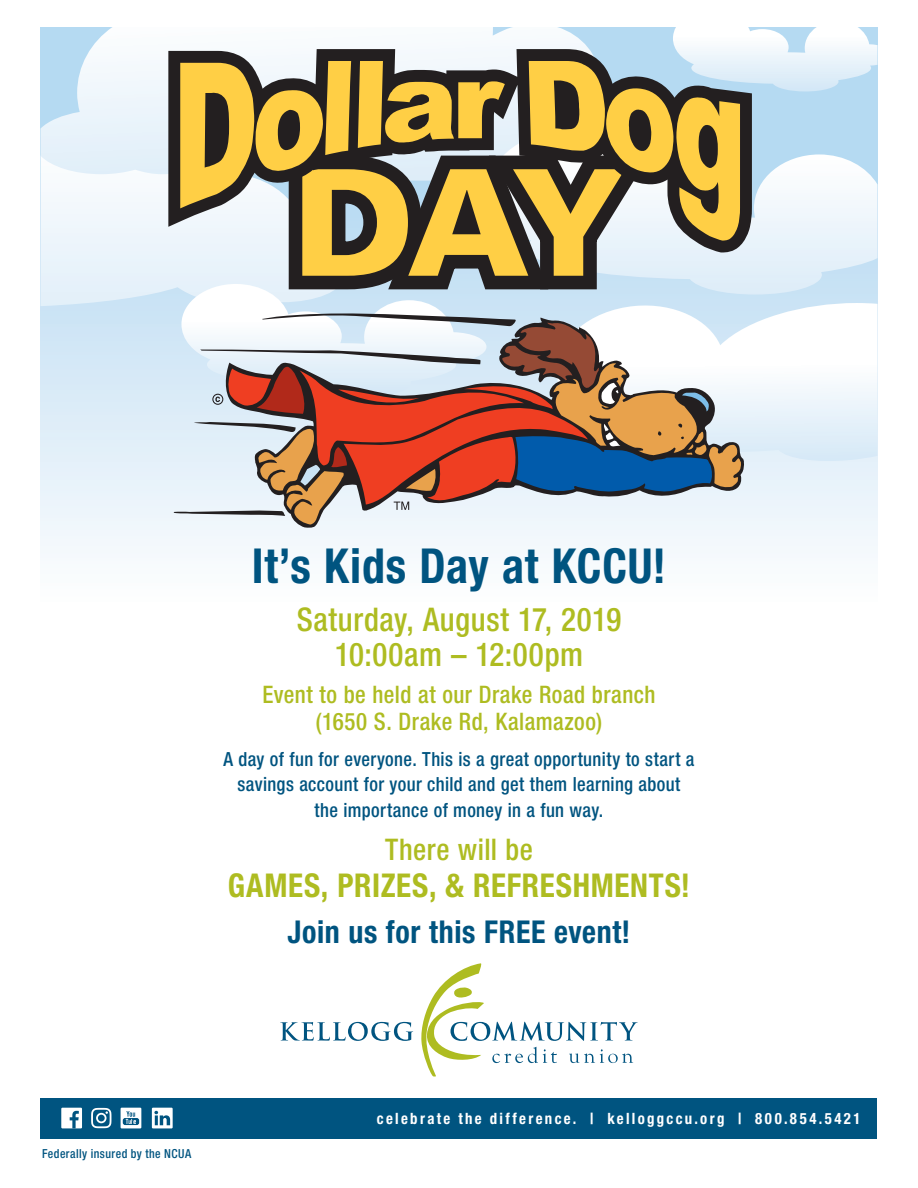
<style>
.page{position:relative;width:918px;height:1188px;background:#fff}
.page>*{position:absolute;margin:0;border:0;box-sizing:border-box;transform-origin:0 0}
.t1{font:900 147.6px "Univers";color:#ffcf45}
.t2{font:700 condensed 48.3px "Helvetica Neue LT Std";letter-spacing:.015em;color:#005480;scale:.95 1}
.t3{font:700 condensed 32.85px "Helvetica Neue LT Std";letter-spacing:.02em;color:#aebc21;scale:.95 1}
.t4{font:500 condensed 32.7px "Helvetica Neue LT Std";letter-spacing:.02em;color:#aebc21;scale:.95 1}
.t5{font:700 condensed 31.5px "Helvetica Neue LT Std";letter-spacing:.02em;color:#005480;scale:.95 1}
.t6{font:500 condensed 29.85px "Helvetica Neue LT Std";letter-spacing:.02em;color:#aebc21;scale:.95 1}
.t7{font:500 condensed 24.15px/27px "Helvetica Neue LT Std";letter-spacing:.02em;color:#aebc21;text-align:center;scale:.95 1}
.t8{font:500 condensed 19.5px/25.5px "Helvetica Neue LT Std";letter-spacing:.02em;color:#005480;text-align:center;scale:.95 1}
.t9{font:700 condensed 15.6px "Helvetica Neue LT Std";letter-spacing:.155em;color:#fff;scale:.95 1}
.t10{font:500 condensed 12.45px "Helvetica Neue LT Std";letter-spacing:.04em;color:#005480;scale:.95 1}
</style>
<div class="page">
<svg style="left:40px;top:306px;width:838px;height:248px"></svg>
<svg style="left:40px;top:181px;width:134px;height:125px"></svg>
<svg style="left:40px;top:27px;width:128px;height:154px"></svg>
<svg style="left:280px;top:963px;width:358px;height:114px"></svg>
<div style="left:40px;top:1098px;width:838px;height:40px;background:#005480"></div>
<div style="left:61px;top:1108px;width:21px;height:20px;background:#fff"></div>
<svg style="left:70px;top:1111px;width:9px;height:17px"></svg>
<svg style="left:91px;top:1108px;width:20px;height:20px"></svg>
<svg style="left:121px;top:1108px;width:20px;height:20px"></svg>
<svg style="left:123px;top:1111px;width:16px;height:14px"></svg>
<svg style="left:152px;top:1108px;width:21px;height:20px"></svg>
<svg style="left:154px;top:1111px;width:16px;height:14px"></svg>
<svg style="left:174px;top:27px;width:704px;height:498px"></svg>
<p class="t1" style="left:292px;top:132px;width:335px">DAY</p>
<p class="t2" style="left:252px;top:537px;width:438px">It’s Kids Day at KCCU!</p>
<p class="t4" style="left:297px;top:600px;width:343px">Saturday, August 17, 2019</p>
<p class="t4" style="left:335px;top:635px;width:263px">10:00am – 12:00pm</p>
<p class="t7" style="left:262px;top:681px;width:415px">Event to be held at our Drake Road branch (1650 S. Drake Rd, Kalamazoo)</p>
<p class="t8" style="left:224px;top:746px;width:497px">A day of fun for everyone. This is a great opportunity to start a savings account for your child and get them learning about the importance of money in a fun way.</p>
<p class="t6" style="left:385px;top:831px;width:157px">There will be</p>
<p class="t3" style="left:228px;top:865px;width:488px">GAMES, PRIZES, &amp; REFRESHMENTS!</p>
<p class="t5" style="left:288px;top:913px;width:363px">Join us for this FREE event!</p>
<p class="t10" style="left:42px;top:1146px;width:159px">Federally insured by the NCUA</p>
<p class="t9" style="left:377px;top:1109px;width:511px">celebrate the difference. | kelloggccu.org | 800.854.5421</p>
</div>
